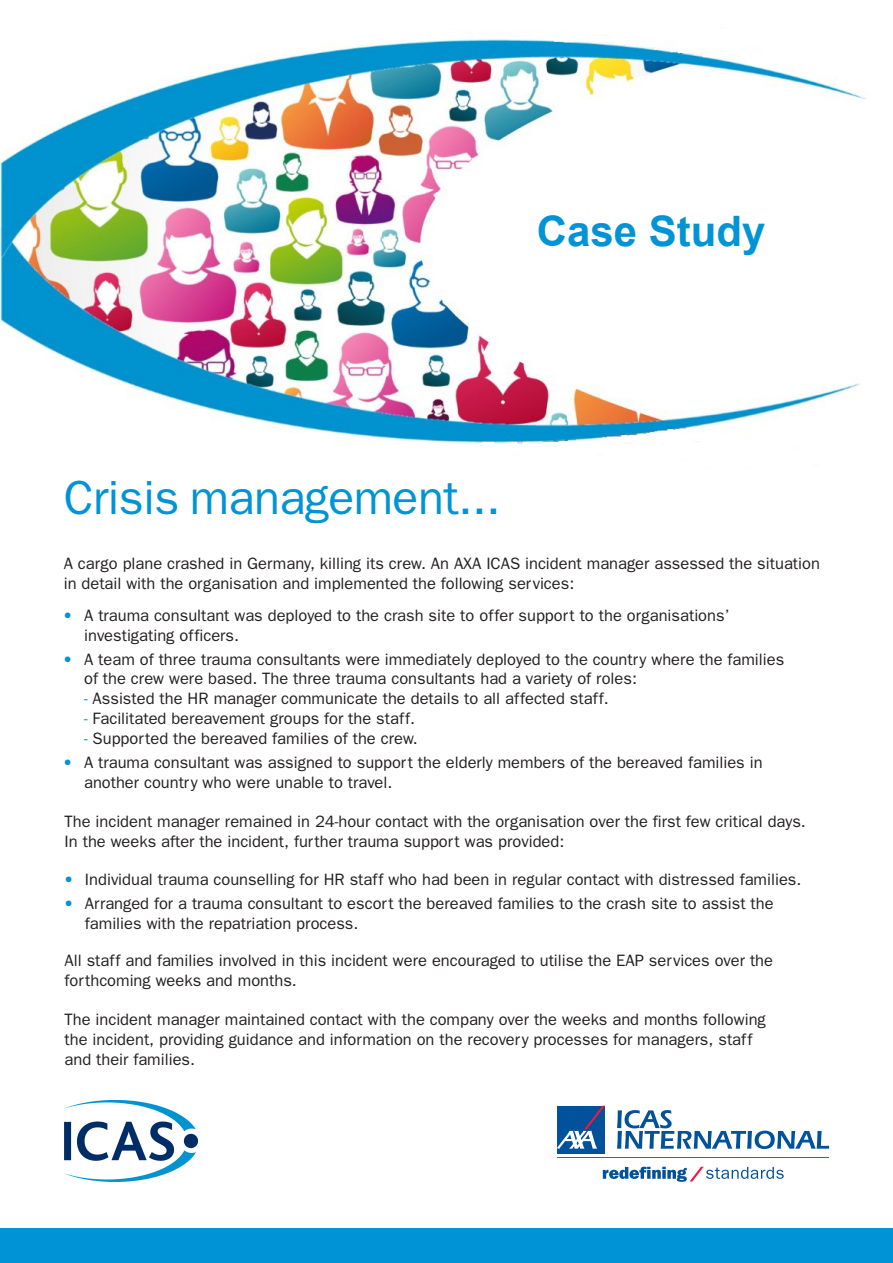
<style>
.page{position:relative;width:893px;height:1263px;background:#fff}
.page>*{position:absolute;margin:0;border:0;box-sizing:border-box;transform-origin:0 0}
.t1{font:48px "Franklin Gothic";letter-spacing:-.01em;color:#0093d6}
.t2{font:700 42px "Arial";color:#0094d6}
.t3{font:16.5px/19.8px "Franklin Gothic";color:#231f20}
.s1{color:#0093d6}
</style>
<div class="page">
<div style="left:0;top:1229px;width:893px;height:34px;background:#0093d6"></div>
<div style="left:557px;top:1106px;width:48px;height:47px;background:#01519b"></div>
<svg style="left:617px;top:1110px;width:212px;height:39px"></svg>
<svg style="left:557px;top:1106px;width:48px;height:42px"></svg>
<svg style="left:603px;top:1167px;width:181px;height:15px"></svg>
<hr style="left:557px;top:1157px;width:272px;height:1px;background:#ed1845">
<img style="left:64px;top:1101px;width:133px;height:80px">
<img style="left:1px;top:39px;width:865px;height:405px">
<h2 class="t2" style="left:537px;top:204px;width:230px">Case Study</h2>
<h1 class="t1" style="left:64px;top:469px;width:438px">Crisis management...</h1>
<p class="t3" style="left:64px;top:553px;width:758px">A cargo plane crashed in Germany, killing its crew. An AXA ICAS incident manager assessed the situation in detail with the organisation and implemented the following services:</p>
<p class="t3" style="left:84px;top:605px;width:647px;text-indent:-21px"><span class="s1">•</span> A trauma consultant was deployed to the crash site to offer support to the organisations’ investigating officers.</p>
<p class="t3" style="left:84px;top:649px;width:702px;text-indent:-21px"><span class="s1">•</span> A team of three trauma consultants were immediately deployed to the country where the families of the crew were based. The three trauma consultants had a variety of roles:</p>
<p class="t3" style="left:84px;top:688px;width:526px"><span class="s1">-</span> Assisted the HR manager communicate the details to all affected staff.</p>
<p class="t3" style="left:84px;top:708px;width:332px"><span class="s1">-</span> Facilitated bereavement groups for the staff.</p>
<p class="t3" style="left:84px;top:728px;width:335px"><span class="s1">-</span> Supported the bereaved families of the crew.</p>
<p class="t3" style="left:84px;top:752px;width:680px;text-indent:-21px"><span class="s1">•</span> A trauma consultant was assigned to support the elderly members of the bereaved families in another country who were unable to travel.</p>
<p class="t3" style="left:65px;top:812px;width:743px">The incident manager remained in 24-hour contact with the organisation over the first few critical days.<br>In the weeks after the incident, further trauma support was provided:</p>
<p class="t3" style="left:64px;top:869px;width:739px"><span class="s1">•</span> Individual trauma counselling for HR staff who had been in regular contact with distressed families.</p>
<p class="t3" style="left:85px;top:893px;width:690px;text-indent:-21px"><span class="s1">•</span> Arranged for a trauma consultant to escort the bereaved families to the crash site to assist the families with the repatriation process.</p>
<p class="t3" style="left:65px;top:950px;width:710px">All staff and families involved in this incident were encouraged to utilise the EAP services over the forthcoming weeks and months.</p>
<p class="t3" style="left:65px;top:1010px;width:703px">The incident manager maintained contact with the company over the weeks and months following the incident, providing guidance and information on the recovery processes for managers, staff and their families.</p>
</div>
